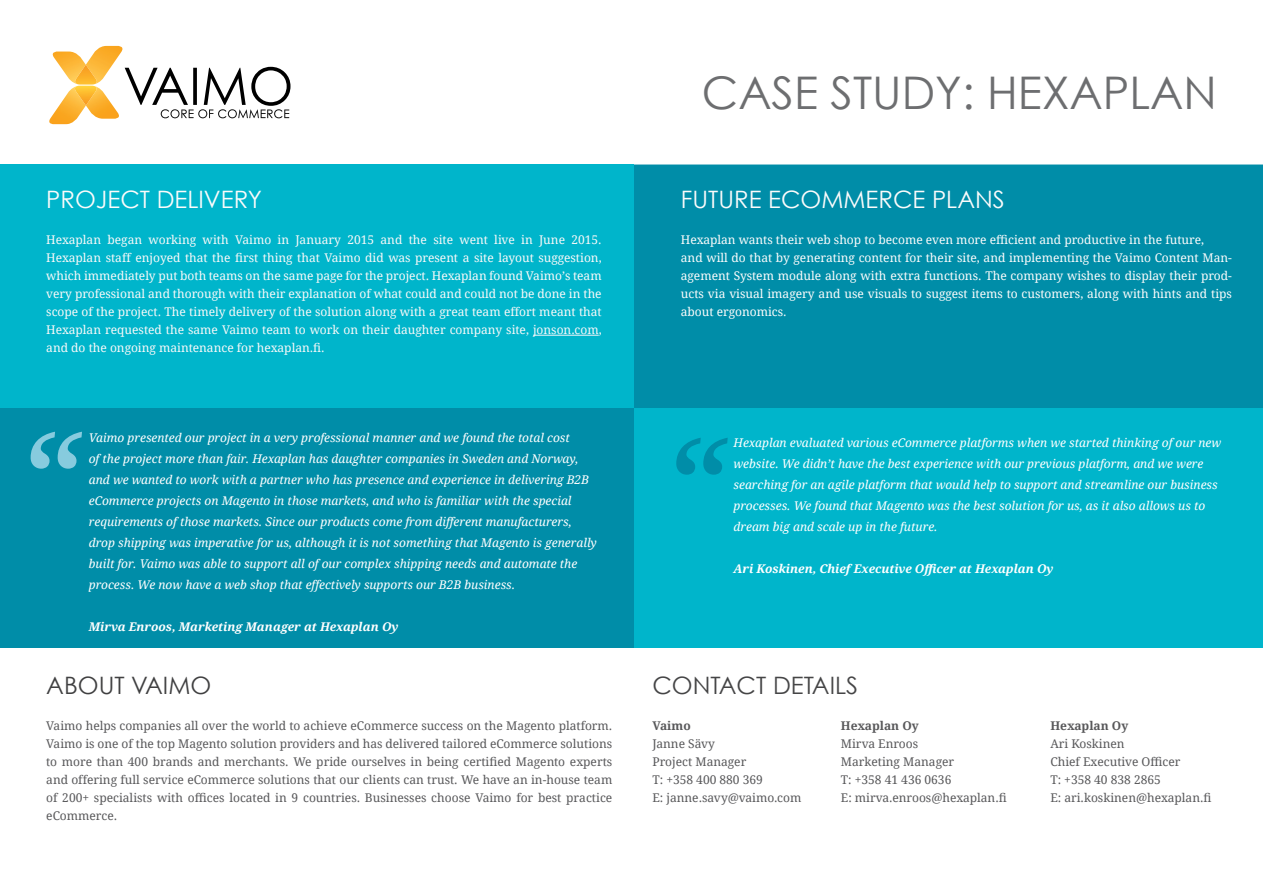
<style>
.page{position:relative;width:1263px;height:893px;background:#fff}
.page>*{position:absolute;margin:0;border:0;box-sizing:border-box;transform-origin:0 0}
.t1{font:italic 135px "Droid Serif";color:#87cbde}
.t2{font:italic 135px "Droid Serif";color:#008da8}
.t3{font:45px "Century Gothic";color:#6d6e70}
.Body_header{font:24px "Century Gothic";color:#fbfbfb}
.Body_header-2{font:24px "Century Gothic";color:#454546}
.Body_header-3{font:24px "Century Gothic";color:#404041}
.t4{font:italic 12px/21px "Droid Serif";color:#fff}
.Body{font:12px/18px "Droid Serif";color:#58585a;text-align:justify}
.Body-2{font:12px/18px "Droid Serif";color:#f9f9f9;text-align:justify}
.Body-3{font:12px/18px "Droid Serif";color:#fcfcfc;text-align:justify}
.t5{font:italic 700 12px "Droid Serif";color:#fff}
.Body-4{font:700 12px "Droid Serif";color:#58585a}
.s1{color:#f6f7fa}
</style>
<div class="page">
<div style="left:634px;top:165px;width:629px;height:243px;background:#008da8"></div>
<div style="left:0;top:165px;width:634px;height:243px;background:#00b5cb"></div>
<svg style="left:125px;top:67px;width:165px;height:51px"></svg>
<img style="left:94px;top:46px;width:29px;height:37px">
<img style="left:52px;top:52px;width:43px;height:31px">
<img style="left:74px;top:65px;width:24px;height:21px">
<img style="left:49px;top:86px;width:28px;height:38px">
<img style="left:77px;top:86px;width:42px;height:33px">
<hr style="left:533px;top:335px;width:66px;height:1px;background:#f6f7fa">
<div style="left:634px;top:408px;width:629px;height:240px;background:#00b5cb"></div>
<div style="left:0;top:408px;width:633px;height:240px;background:#008da8"></div>
<p class="t3" style="left:702px;top:66px;width:516px">CASE STUDY: HEXAPLAN</p>
<p class="Body_header" style="left:46px;top:185px;width:217px">PROJECT DELIVERY</p>
<p class="Body_header" style="left:681px;top:185px;width:325px">FUTURE ECOMMERCE PLANS</p>
<p class="Body-2" style="left:46px;top:231px;width:557px">Hexaplan began working with Vaimo in January 2015 and the site went live in June 2015.<br>Hexaplan staff enjoyed that the first thing that Vaimo did was present a site layout suggestion, which immediately put both teams on the same page for the project. Hexaplan found Vaimo’s team very professional and thorough with their explanation of what could and could not be done in the scope of the project. The timely delivery of the solution along with a great team effort meant that Hexaplan requested the same Vaimo team to work on their daughter company site, <span class="s1">jonson.com</span>, and do the ongoing maintenance for hexaplan.fi.</p>
<p class="Body-3" style="left:681px;top:231px;width:525px">Hexaplan wants their web shop to become even more efficient and productive in the future,</p>
<p class="Body-3" style="left:681px;top:249px;width:553px">and will do that by generating content for their site, and implementing the Vaimo Content Man&shy;agement System module along with extra functions. The company wishes to display their prod&shy;ucts via visual imagery and use visuals to suggest items to customers, along with hints and tips about ergonomics.</p>
<p class="t1" style="left:16px;top:396px;width:62px">“</p>
<p class="t2" style="left:662px;top:402px;width:62px">“</p>
<p class="t4" style="left:89px;top:427px;width:510px">Vaimo presented our project in a very professional manner and we found the total cost<br>of the project more than fair. Hexaplan has daughter companies in Sweden and Norway, and we wanted to work with a partner who has presence and experience in delivering B2B eCommerce projects on Magento in those markets, and who is familiar with the special requirements of those markets. Since our products come from different manufacturers, drop shipping was imperative for us, although it is not something that Magento is generally built for. Vaimo was able to support all of our complex shipping needs and automate the process. We now have a web shop that effectively supports our B2B business.</p>
<p class="t5" style="left:89px;top:619px;width:311px">Mirva Enroos, Marketing Manager at Hexaplan Oy</p>
<p class="t4" style="left:733px;top:433px;width:489px">Hexaplan evaluated various eCommerce platforms when we started thinking of our new website. We didn’t have the best experience with our previous platform, and we were searching for an agile platform that would help to support and streamline our business processes. We found that Magento was the best solution for us, as it also allows us to dream big and scale up in the future.</p>
<p class="t5" style="left:733px;top:562px;width:322px">Ari Koskinen, Chief Executive Officer at Hexaplan Oy</p>
<p class="Body_header-3" style="left:46px;top:671px;width:166px">ABOUT VAIMO</p>
<p class="Body_header-2" style="left:652px;top:671px;width:207px">CONTACT DETAILS</p>
<p class="Body" style="left:46px;top:717px;width:568px">Vaimo helps companies all over the world to achieve eCommerce success on the Magento platform.<br>Vaimo is one of the top Magento solution providers and has delivered tailored eCommerce solutions to more than 400 brands and merchants. We pride ourselves in being certified Magento experts and offering full service eCommerce solutions that our clients can trust. We have an in-house team of 200+ specialists with offices located in 9 countries. Businesses choose Vaimo for best practice eCommerce.</p>
<p class="Body-4" style="left:652px;top:719px;width:40px">Vaimo</p>
<p class="Body" style="left:652px;top:735px;width:64px">Janne Sävy</p>
<p class="Body" style="left:652px;top:753px;width:95px">Project Manager</p>
<p class="Body" style="left:652px;top:771px;width:112px">T: +358 400 880 369</p>
<p class="Body" style="left:652px;top:789px;width:150px">E: janne.savy@vaimo.com</p>
<p class="Body-4" style="left:841px;top:719px;width:79px">Hexaplan Oy</p>
<p class="Body" style="left:841px;top:735px;width:79px">Mirva Enroos</p>
<p class="Body" style="left:841px;top:753px;width:115px">Marketing Manager</p>
<p class="Body" style="left:841px;top:771px;width:112px">T: +358 41 436 0636</p>
<p class="Body" style="left:841px;top:789px;width:167px">E: mirva.enroos@hexaplan.fi</p>
<p class="Body-4" style="left:1050px;top:719px;width:79px">Hexaplan Oy</p>
<p class="Body" style="left:1050px;top:735px;width:76px">Ari Koskinen</p>
<p class="Body" style="left:1050px;top:753px;width:132px">Chief Executive Officer</p>
<p class="Body" style="left:1050px;top:771px;width:112px">T: +358 40 838 2865</p>
<p class="Body" style="left:1050px;top:789px;width:163px">E: ari.koskinen@hexaplan.fi</p>
</div>
